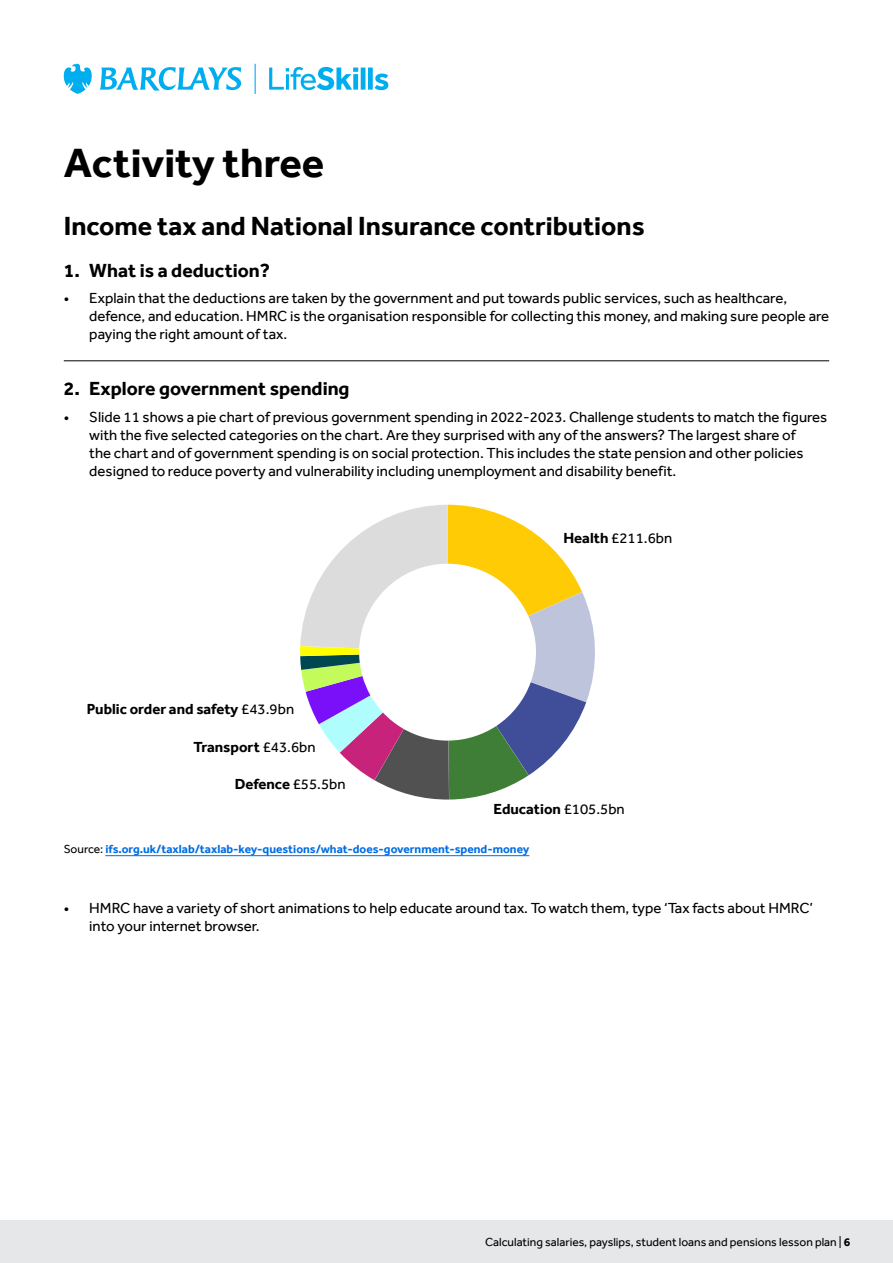
<style>
.page{position:relative;width:893px;height:1263px;background:#fff}
.page>*{position:absolute;margin:0;border:0;box-sizing:border-box;transform-origin:0 0}
.t1{font:700 42px "Barclays Effra";color:#000}
.Sub_heads{font:700 27px "Barclays Effra";color:#000}
.Small_headerds_6mm_indent_tab{font:700 19.5px "Barclays Effra";color:#000}
.Bullets_10_12{font:15px/18px "Barclays Effra";color:#000}
.Body_copy{font:700 15px "Barclays Effra";color:#000}
.Body_copy-2{font:15px "Barclays Effra";color:#000}
.t2{font:700 12px "Barclays Effra";color:#006de3}
.t3{font:12px "Barclays Effra";color:#000}
.s1{font-weight:400}
.s2{font-weight:700}
.s3{font-weight:400;color:#000}
</style>
<div class="page">
<svg style="left:300px;top:505px;width:295px;height:295px"></svg>
<hr style="left:105px;top:855px;width:424px;height:1px;background:#006de3">
<hr style="left:64px;top:360px;width:765px;height:1px;background:#000">
<div style="left:0;top:1220px;width:893px;height:43px;background:#e6e7e8"></div>
<svg style="left:64px;top:64px;width:324px;height:30px"></svg>
<h2 class="t1" style="left:64px;top:138px;width:262px">Activity three</h2>
<h2 class="Sub_heads" style="left:64px;top:210px;width:582px">Income tax and National Insurance contributions</h2>
<h3 class="Small_headerds_6mm_indent_tab" style="left:64px;top:258px;width:208px">1. What is a deduction?</h3>
<p class="Bullets_10_12" style="left:89px;top:289px;width:741px;text-indent:-26px">• Explain that the deductions are taken by the government and put towards public services, such as healthcare, defence, and education. HMRC is the organisation responsible for collecting this money, and making sure people are paying the right amount of tax.</p>
<h3 class="Small_headerds_6mm_indent_tab" style="left:64px;top:377px;width:287px">2. Explore government spending</h3>
<p class="Bullets_10_12" style="left:89px;top:408px;width:740px;text-indent:-26px">• Slide 11 shows a pie chart of previous government spending in 2022-2023. Challenge students to match the figures with the five selected categories on the chart. Are they surprised with any of the answers? The largest share of<br>the chart and of government spending is on social protection. This includes the state pension and other policies designed to reduce poverty and vulnerability including unemployment and disability benefit.</p>
<p class="Body_copy" style="left:87px;top:700px;width:209px">Public order and safety <span class="s1">£43.9bn</span></p>
<p class="Body_copy" style="left:193px;top:738px;width:124px">Transport <span class="s1">£43.6bn</span></p>
<p class="Body_copy" style="left:235px;top:775px;width:112px">Defence <span class="s1">£55.5bn</span></p>
<p class="Body_copy-2" style="left:563px;top:529px;width:110px"><span class="s2">Health</span> £211.6bn</p>
<p class="Body_copy" style="left:493px;top:800px;width:133px">Education <span class="s1">£105.5bn</span></p>
<p class="t2" style="left:64px;top:842px;width:467px"><span class="s3">Source:</span> ifs.org.uk/taxlab/taxlab-key-questions/what-does-government-spend-money</p>
<p class="Bullets_10_12" style="left:89px;top:899px;width:725px;text-indent:-26px">• HMRC have a variety of short animations to help educate around tax. To watch them, type ‘Tax facts about HMRC’ into your internet browser.</p>
<p class="t3" style="left:485px;top:1234px;width:367px">Calculating salaries, payslips, student loans and pensions lesson plan | <span class="s2">6</span></p>
</div>
